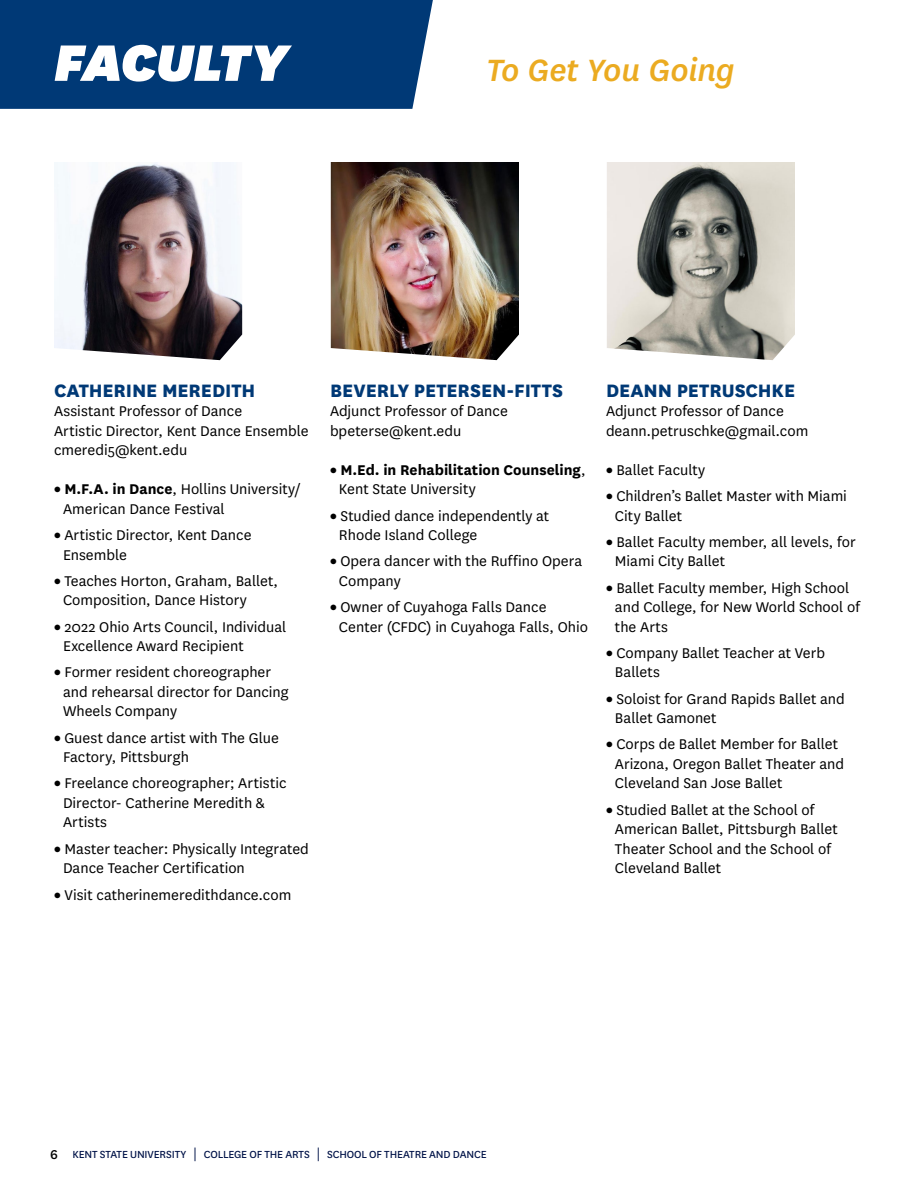
<style>
.page{position:relative;width:918px;height:1188px;background:#fff}
.page>*{position:absolute;margin:0;border:0;box-sizing:border-box;transform-origin:0 0}
.t1{font:italic 900 60px "National";letter-spacing:-.015em;color:#fff}
.t2{font:italic 500 36px "National";letter-spacing:-.01em;color:#ebab21}
.t3{font:800 21px "National";letter-spacing:-.005em;color:#003976}
.t4{font:16.5px/19.5px "National";color:#000}
.t5{font:700 16.5px/19.5px "National";color:#000}
.t6{font:12px "National";letter-spacing:-.01em;color:#001348}
.s1{font-weight:900}
.s2{font-weight:700}
.s3{font-weight:400}
.s4{font-weight:500;font-size:15px;color:#000}
.s5{font-size:15.6px}
</style>
<div class="page">
<div style="left:0;top:0;width:433px;height:109px;background:#003976"></div>
<img style="left:54px;top:162px;width:188px;height:198px">
<img style="left:607px;top:162px;width:188px;height:198px">
<img style="left:331px;top:162px;width:188px;height:198px">
<h1 class="t1" style="left:54px;top:21px;width:236px">FACULTY</h1>
<h2 class="t2" style="left:486px;top:46px;width:250px">To Get You Going</h2>
<p class="t3" style="left:54px;top:375px;width:203px">CATHERINE MEREDITH</p>
<p class="t4" style="left:54px;top:401px;width:256px">Assistant Professor of Dance<br>Artistic Director, Kent Dance Ensemble cmeredi5@kent.edu</p>
<p class="t4" style="left:63px;top:479px;width:239px;text-indent:-9px"><span class="s1">•</span> <span class="s2">M.F.A. in Dance</span>, Hollins University/<br>American Dance Festival</p>
<p class="t4" style="left:63px;top:525px;width:190px;text-indent:-9px"><span class="s1">•</span> Artistic Director, Kent Dance<br>Ensemble</p>
<p class="t4" style="left:63px;top:570px;width:217px;text-indent:-9px"><span class="s1">•</span> Teaches Horton, Graham, Ballet,<br>Composition, Dance History</p>
<p class="t4" style="left:63px;top:616px;width:225px;text-indent:-9px"><span class="s1">•</span> 2022 Ohio Arts Council, Individual<br>Excellence Award Recipient</p>
<p class="t4" style="left:63px;top:662px;width:227px;text-indent:-9px"><span class="s1">•</span> Former resident choreographer and rehearsal director for Dancing<br>Wheels Company</p>
<p class="t4" style="left:63px;top:727px;width:217px;text-indent:-9px"><span class="s1">•</span> Guest dance artist with The Glue<br>Factory, Pittsburgh</p>
<p class="t4" style="left:63px;top:773px;width:225px;text-indent:-9px"><span class="s1">•</span> Freelance choreographer; Artistic<br>Director- Catherine Meredith &amp;<br>Artists</p>
<p class="t4" style="left:63px;top:838px;width:247px;text-indent:-9px"><span class="s1">•</span> Master teacher: Physically Integrated<br>Dance Teacher Certification</p>
<p class="t4" style="left:54px;top:884px;width:239px"><span class="s1">•</span> Visit catherinemeredithdance.com</p>
<p class="t3" style="left:330px;top:375px;width:235px">BEVERLY PETERSEN-FITTS</p>
<p class="t4" style="left:330px;top:401px;width:179px">Adjunct Professor of Dance bpeterse@kent.edu</p>
<p class="t5" style="left:339px;top:459px;width:248px;text-indent:-9px"><span class="s1">•</span> M.Ed. in Rehabilitation Counseling<span class="s3">,<br>Kent State University</span></p>
<p class="t4" style="left:339px;top:505px;width:212px;text-indent:-9px"><span class="s1">•</span> Studied dance independently at<br>Rhode Island College</p>
<p class="t4" style="left:339px;top:551px;width:245px;text-indent:-9px"><span class="s1">•</span> Opera dancer with the Ruffino Opera<br>Company</p>
<p class="t4" style="left:339px;top:597px;width:250px;text-indent:-9px"><span class="s1">•</span> Owner of Cuyahoga Falls Dance<br>Center (CFDC) in Cuyahoga Falls, Ohio</p>
<p class="t3" style="left:606px;top:375px;width:191px">DEANN PETRUSCHKE</p>
<p class="t4" style="left:606px;top:401px;width:204px">Adjunct Professor of Dance deann.petruschke@gmail.com</p>
<p class="t4" style="left:606px;top:459px;width:101px"><span class="s1">•</span> Ballet Faculty</p>
<p class="t4" style="left:615px;top:486px;width:234px;text-indent:-9px"><span class="s1">•</span> Children’s Ballet Master with Miami<br>City Ballet</p>
<p class="t4" style="left:615px;top:531px;width:242px;text-indent:-9px"><span class="s1">•</span> Ballet Faculty member, all levels, for<br>Miami City Ballet</p>
<p class="t4" style="left:615px;top:577px;width:246px;text-indent:-9px"><span class="s1">•</span> Ballet Faculty member, High School and College, for New World School of the Arts</p>
<p class="t4" style="left:615px;top:642px;width:212px;text-indent:-9px"><span class="s1">•</span> Company Ballet Teacher at Verb<br>Ballets</p>
<p class="t4" style="left:615px;top:688px;width:231px;text-indent:-9px"><span class="s1">•</span> Soloist for Grand Rapids Ballet and<br>Ballet Gamonet</p>
<p class="t4" style="left:615px;top:734px;width:231px;text-indent:-9px"><span class="s1">•</span> Corps de Ballet Member for Ballet<br>Arizona, Oregon Ballet Theater and<br>Cleveland San Jose Ballet</p>
<p class="t4" style="left:615px;top:799px;width:224px;text-indent:-9px"><span class="s1">•</span> Studied Ballet at the School of<br>American Ballet, Pittsburgh Ballet<br>Theater School and the School of<br>Cleveland Ballet</p>
<p class="t6" style="left:50px;top:1146px;width:438px"><span class="s4">6</span> KENT STATE UNIVERSITY <span class="s5">|</span> COLLEGE OF THE ARTS <span class="s5">|</span> SCHOOL OF THEATRE AND DANCE</p>
</div>
